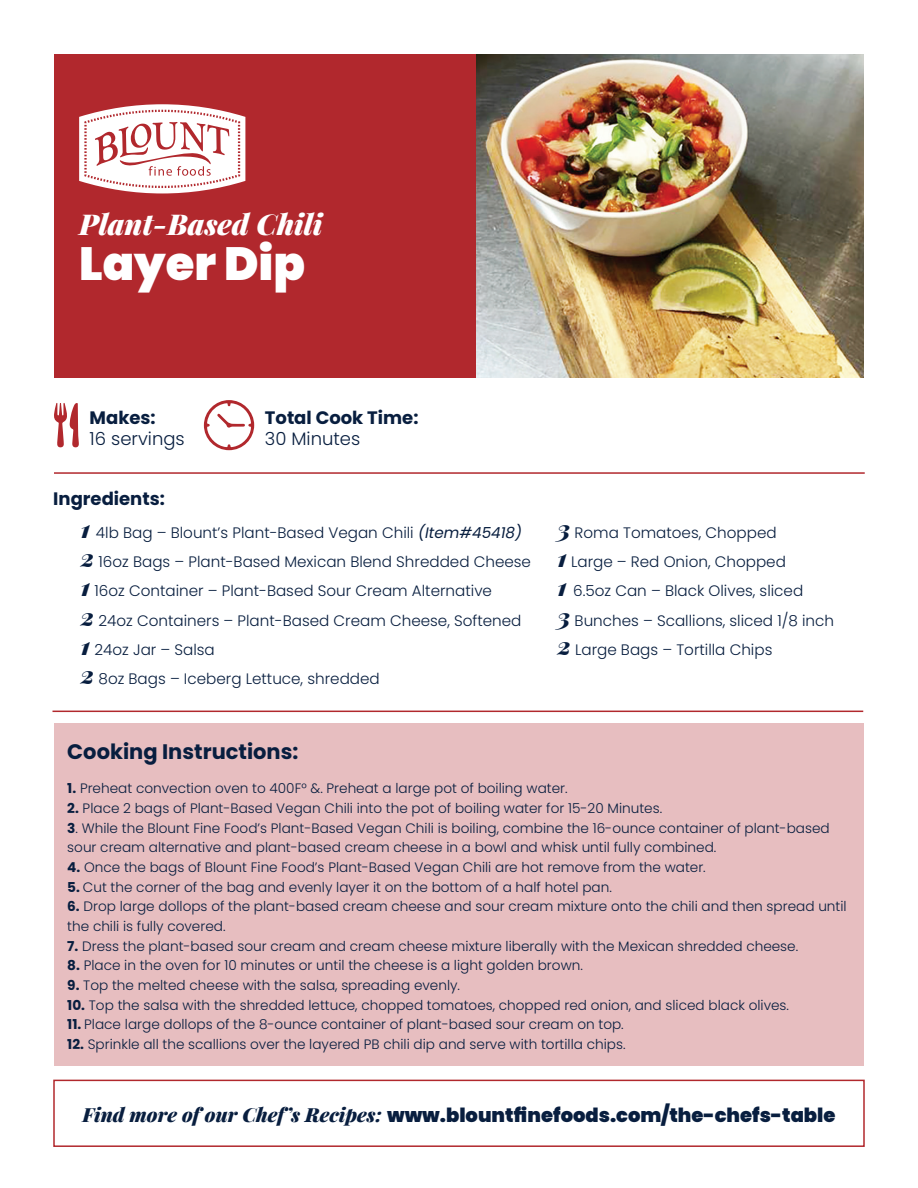
<style>
.page{position:relative;width:918px;height:1188px;background:#fff}
.page>*{position:absolute;margin:0;border:0;box-sizing:border-box;transform-origin:0 0}
.t1{font:900 46.5px "Poppins";color:#fff}
.t2{font:italic 900 28.8px "Playfair Display";color:#fff}
.t3{font:700 21px "Poppins";color:#081e3f}
.t4{font:900 19.5px "Poppins";color:#081e3f}
.t5{font:700 18px "Poppins";color:#081e3f}
.t6{font:300 18px "Poppins";color:#081e3f}
.t7{font:300 15.15px/29.1px "Poppins";color:#081e3f}
.t8{font:300 13.65px/19.6px "Poppins";color:#081e3f}
.s1{font-family:"Playfair Display";font-weight:900;font-style:italic;font-size:24.3px}
.s2{font-weight:400;font-style:italic}
.s3{font-weight:700}
.s4{font-family:"Playfair Display";font-style:italic}
</style>
<div class="page">
<div style="left:54px;top:724px;width:810px;height:342px;background:#e7bec0"></div>
<div style="left:54px;top:54px;width:422px;height:324px;background:#b1282d"></div>
<img style="left:476px;top:54px;width:388px;height:324px">
<svg style="left:204px;top:400px;width:50px;height:50px"></svg>
<svg style="left:79px;top:104px;width:166px;height:89px"></svg>
<svg style="left:54px;top:403px;width:25px;height:44px"></svg>
<div style="left:53px;top:1080px;width:812px;height:67px;border:2px solid #b1282d"></div>
<hr style="left:54px;top:472px;width:811px;height:2px;background:#b1282d">
<hr style="left:52px;top:711px;width:811px;height:1px;background:#b1282d">
<h2 class="t2" style="left:79px;top:202px;width:245px">Plant-Based Chili</h2>
<h1 class="t1" style="left:79px;top:237px;width:228px">Layer Dip</h1>
<h3 class="t5" style="left:90px;top:407px;width:68px">Makes:</h3>
<h3 class="t6" style="left:90px;top:429px;width:97px">16 servings</h3>
<h3 class="t5" style="left:53px;top:489px;width:113px">Ingredients:</h3>
<h3 class="t5" style="left:265px;top:407px;width:155px">Total Cook Time:</h3>
<h3 class="t6" style="left:265px;top:429px;width:97px">30 Minutes</h3>
<p class="t7" style="left:81px;top:518px;width:452px"><span class="s1">1</span> 4lb Bag – Blount’s Plant-Based Vegan Chili <span class="s2">(Item#45418)<br></span><span class="s1">2</span> 16oz Bags – Plant-Based Mexican Blend Shredded Cheese <span class="s1">1</span> 16oz Container – Plant-Based Sour Cream Alternative<br><span class="s1">2</span> 24oz Containers – Plant-Based Cream Cheese, Softened <span class="s1">1</span> 24oz Jar – Salsa<br><span class="s1">2</span> 8oz Bags – Iceberg Lettuce, shredded</p>
<p class="t7" style="left:557px;top:518px;width:278px"><span class="s1">3</span> Roma Tomatoes, Chopped<br><span class="s1">1</span> Large – Red Onion, Chopped<br><span class="s1">1</span> 6.5oz Can – Black Olives, sliced<br><span class="s1">3</span> Bunches – Scallions, sliced 1/8 inch<br><span class="s1">2</span> Large Bags – Tortilla Chips</p>
<h3 class="t3" style="left:67px;top:739px;width:233px">Cooking Instructions:</h3>
<p class="t8" style="left:67px;top:779px;width:502px"><span class="s3">1.</span> Preheat convection oven to 400F° &amp;. Preheat a large pot of boiling water.</p>
<p class="t8" style="left:67px;top:798px;width:596px"><span class="s3">2.</span> Place 2 bags of Plant-Based Vegan Chili into the pot of boiling water for 15-20 Minutes.</p>
<p class="t8" style="left:67px;top:818px;width:764px"><span class="s3">3</span>. While the Blount Fine Food’s Plant-Based Vegan Chili is boiling, combine the 16-ounce container of plant-based sour cream alternative and plant-based cream cheese in a bowl and whisk until fully combined.</p>
<p class="t8" style="left:67px;top:857px;width:640px"><span class="s3">4.</span> Once the bags of Blount Fine Food’s Plant-Based Vegan Chili are hot remove from the water.</p>
<p class="t8" style="left:67px;top:877px;width:546px"><span class="s3">5.</span> Cut the corner of the bag and evenly layer it on the bottom of a half hotel pan.</p>
<p class="t8" style="left:67px;top:897px;width:781px"><span class="s3">6.</span> Drop large dollops of the plant-based cream cheese and sour cream mixture onto the chili and then spread until the chili is fully covered.</p>
<p class="t8" style="left:67px;top:936px;width:732px"><span class="s3">7.</span> Dress the plant-based sour cream and cream cheese mixture liberally with the Mexican shredded cheese.</p>
<p class="t8" style="left:67px;top:956px;width:517px"><span class="s3">8.</span> Place in the oven for 10 minutes or until the cheese is a light golden brown.</p>
<p class="t8" style="left:67px;top:976px;width:394px"><span class="s3">9.</span> Top the melted cheese with the salsa, spreading evenly.</p>
<p class="t8" style="left:67px;top:995px;width:723px"><span class="s3">10.</span> Top the salsa with the shredded lettuce, chopped tomatoes, chopped red onion, and sliced black olives.</p>
<p class="t8" style="left:67px;top:1015px;width:558px"><span class="s3">11.</span> Place large dollops of the 8-ounce container of plant-based sour cream on top.</p>
<p class="t8" style="left:67px;top:1035px;width:560px"><span class="s3">12.</span> Sprinkle all the scallions over the layered PB chili dip and serve with tortilla chips.</p>
<h3 class="t4" style="left:82px;top:1104px;width:755px"><span class="s4">Find more of our Chef’s Recipes:</span> www.blountfinefoods.com/the-chefs-table</h3>
</div>
